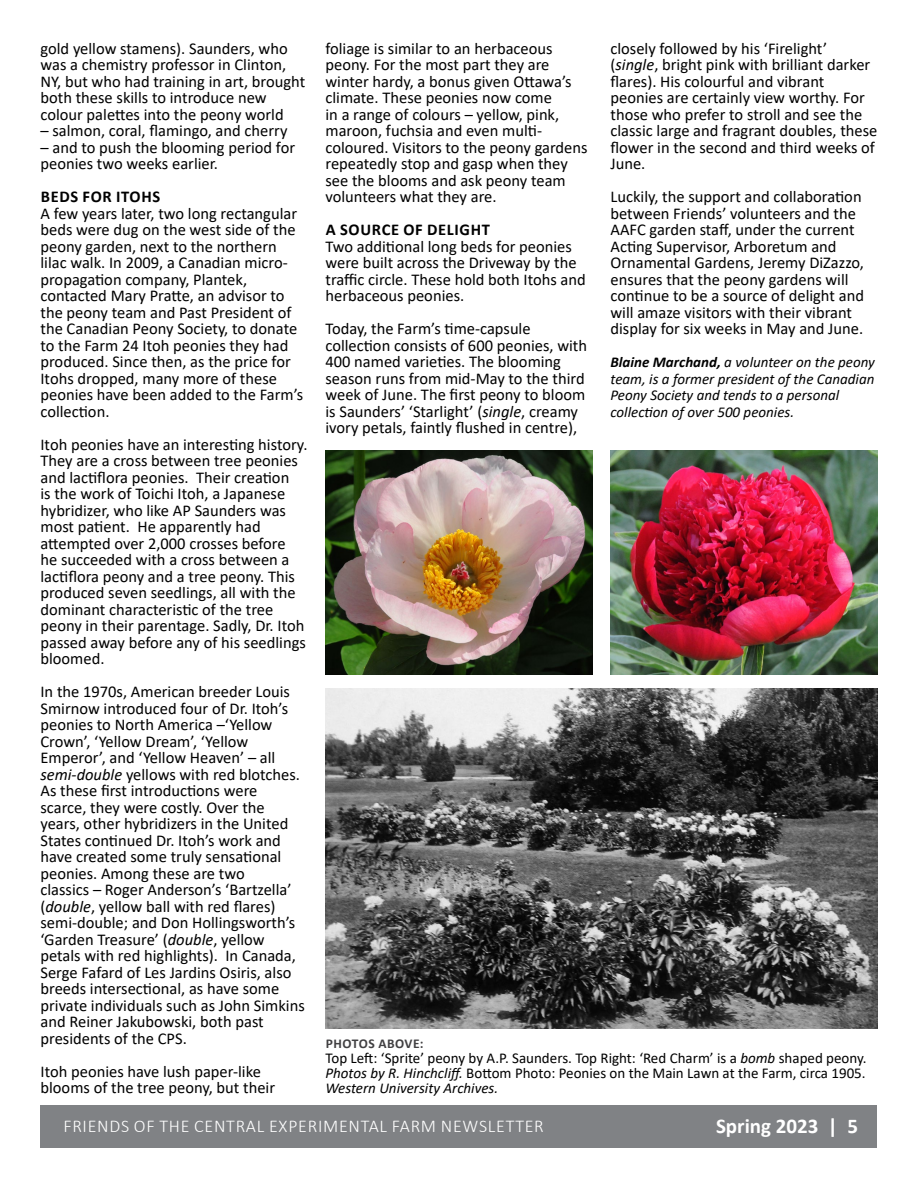
<style>
.page{position:relative;width:918px;height:1188px;background:#fff}
.page>*{position:absolute;margin:0;border:0;box-sizing:border-box;transform-origin:0 0}
.t1{font:700 21px "Calibri";color:#fff}
.t2{font:300 18px "Calibri";letter-spacing:.04em;color:#fff}
.t3{font:16.5px/16.5px "Calibri";color:#000}
.t4{font:700 16.5px "Calibri";letter-spacing:.04em;color:#000}
.t5{font:15px/15px "Calibri";color:#000;text-align:justify}
.t6{font:italic 15px/16.5px "Calibri";color:#000}
.t7{font:700 13.5px "Calibri";letter-spacing:.04em;color:#414042}
.s1{font-style:italic}
.s2{font-weight:700}
</style>
<div class="page">
<div style="left:40px;top:1105px;width:838px;height:43px;background:#808285"></div>
<img style="left:326px;top:688px;width:551px;height:341px">
<img style="left:610px;top:451px;width:268px;height:223px">
<img style="left:326px;top:451px;width:266px;height:223px">
<p class="t3" style="left:40px;top:39px;width:266px">gold yellow stamens). Saunders, who was a chemistry professor in Clinton, NY, but who had training in art, brought both these skills to introduce new colour palettes into the peony world</p>
<p class="t3" style="left:40px;top:122px;width:249px">– salmon, coral, flamingo, and cherry</p>
<p class="t3" style="left:40px;top:138px;width:256px">– and to push the blooming period for peonies two weeks earlier.</p>
<p class="t4" style="left:41px;top:185px;width:121px">BEDS FOR ITOHS</p>
<p class="t3" style="left:40px;top:204px;width:264px">A few years later, two long rectangular beds were dug on the west side of the peony garden, next to the northern lilac walk. In 2009, a Canadian micro&shy;propagation company, Plantek, contacted Mary Pratte, an advisor to the peony team and Past President of the Canadian Peony Society, to donate to the Farm 24 Itoh peonies they had produced. Since then, as the price for Itohs dropped, many more of these peonies have been added to the Farm’s collection.</p>
<p class="t3" style="left:40px;top:435px;width:268px">Itoh peonies have an interesting history.<br>They are a cross between tree peonies and lactiflora peonies. Their creation<br>is the work of Toichi Itoh, a Japanese hybridizer, who like AP Saunders was most patient. He apparently had attempted over 2,000 crosses before<br>he succeeded with a cross between a lactiflora peony and a tree peony. This produced seven seedlings, all with the dominant characteristic of the tree peony in their parentage. Sadly, Dr. Itoh passed away before any of his seedlings bloomed.</p>
<p class="t3" style="left:40px;top:683px;width:266px">In the 1970s, American breeder Louis Smirnow introduced four of Dr. Itoh’s peonies to North America –‘Yellow Crown’, ‘Yellow Dream’, ‘Yellow Emperor’, and ‘Yellow Heaven’ – all <span class="s1">semi-double</span> yellows with red blotches.<br>As these first introductions were scarce, they were costly. Over the years, other hybridizers in the United States continued Dr. Itoh’s work and have created some truly sensational peonies. Among these are two<br>classics – Roger Anderson’s ‘Bartzella’ (<span class="s1">double</span>, yellow ball with red flares) semi-double; and Don Hollingsworth’s ‘Garden Treasure’ (<span class="s1">double</span>, yellow petals with red highlights). In Canada, Serge Fafard of Les Jardins Osiris, also breeds intersectional, as have some private individuals such as John Simkins and Reiner Jakubowski, both past presidents of the CPS.</p>
<p class="t3" style="left:41px;top:1062px;width:236px">Itoh peonies have lush paper-like blooms of the tree peony, but their</p>
<p class="t3" style="left:326px;top:39px;width:264px">foliage is similar to an herbaceous peony. For the most part they are winter hardy, a bonus given Ottawa’s climate. These peonies now come<br>in a range of colours – yellow, pink, maroon, fuchsia and even multi&shy;coloured. Visitors to the peony gardens repeatedly stop and gasp when they see the blooms and ask peony team volunteers what they are.</p>
<p class="t4" style="left:326px;top:218px;width:166px">A SOURCE OF DELIGHT</p>
<p class="t3" style="left:326px;top:237px;width:262px">Two additional long beds for peonies were built across the Driveway by the traffic circle. These hold both Itohs and herbaceous peonies.</p>
<p class="t3" style="left:326px;top:320px;width:263px">Today, the Farm’s time-capsule collection consists of 600 peonies, with 400 named varieties. The blooming season runs from mid-May to the third week of June. The first peony to bloom is Saunders’ ‘Starlight’ (<span class="s1">single</span>, creamy ivory petals, faintly flushed in centre),</p>
<p class="t3" style="left:611px;top:39px;width:269px">closely followed by his ‘Firelight’ (<span class="s1">single</span>, bright pink with brilliant darker flares). His colourful and vibrant peonies are certainly view worthy. For those who prefer to stroll and see the classic large and fragrant doubles, these flower in the second and third weeks of June.</p>
<p class="t3" style="left:611px;top:188px;width:255px">Luckily, the support and collaboration between Friends’ volunteers and the AAFC garden staff, under the current Acting Supervisor, Arboretum and Ornamental Gardens, Jeremy DiZazzo, ensures that the peony gardens will continue to be a source of delight and will amaze visitors with their vibrant display for six weeks in May and June.</p>
<p class="t6" style="left:610px;top:353px;width:266px"><span class="s2">Blaine Marchand,</span> a volunteer on the peony team, is a former president of the Canadian Peony Society and tends to a personal collection of over 500 peonies.</p>
<p class="t7" style="left:326px;top:1034px;width:99px">PHOTOS ABOVE:</p>
<p class="t5" style="left:326px;top:1050px;width:543px">Top Left: ‘Sprite’ peony by A.P. Saunders. Top Right: ‘Red Charm’ is a <span class="s1">bomb</span> shaped peony.<br><span class="s1">Photos by R. Hinchcliff.</span> Bottom Photo: Peonies on the Main Lawn at the Farm, circa 1905.<br><span class="s1">Western University Archives.</span></p>
<p class="t2" style="left:63px;top:1115px;width:482px">FRIENDS OF THE CENTRAL EXPERIMENTAL FARM NEWSLETTER</p>
<p class="t1" style="left:716px;top:1111px;width:144px">Spring 2023 | 5</p>
</div>
